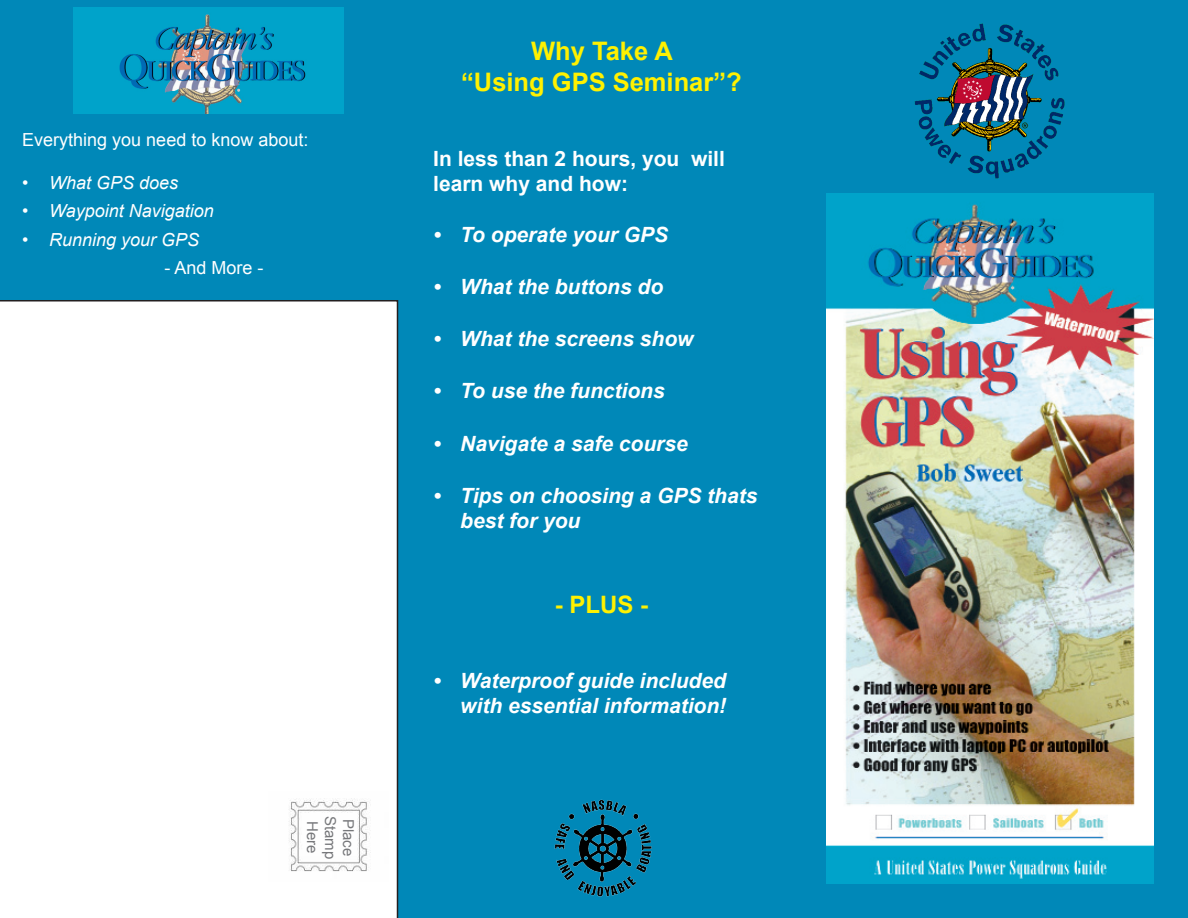
<style>
.page{position:relative;width:1188px;height:918px;background:#0088b8}
.page>*{position:absolute;margin:0;border:0;box-sizing:border-box;transform-origin:0 0}
.t1{font:700 25.5px "Arial";color:#fff101}
.t2{font:700 24px "Arial";color:#fff101}
.t3{font:italic 700 21px/25.2px "Arial";color:#fff}
.t4{font:700 21px/25.2px "Arial";color:#fff}
.t5{font:italic 18px "Arial";color:#fff}
.t6{font:18px "Arial";color:#fff}
.t7{font:15px "Arial";color:#77787b}
</style>
<div class="page">
<svg style="left:0;top:300px;width:398px;height:618px"></svg>
<img style="left:73px;top:7px;width:271px;height:107px">
<img style="left:269px;top:792px;width:119px;height:90px">
<img style="left:555px;top:800px;width:97px;height:97px">
<img style="left:826px;top:193px;width:328px;height:690px">
<img style="left:901px;top:11px;width:183px;height:181px">
<p class="t6" style="left:22px;top:128px;width:288px">Everything you need to know about:</p>
<p class="t5" style="left:22px;top:171px;width:158px">• What GPS does</p>
<p class="t5" style="left:22px;top:199px;width:193px">• Waypoint Navigation</p>
<p class="t5" style="left:22px;top:228px;width:179px">• Running your GPS</p>
<p class="t6" style="left:165px;top:256px;width:101px">- And More -</p>
<p class="t7" style="left:322px;top:821px;width:34px;rotate:90deg">Here</p>
<p class="t7" style="left:340px;top:816px;width:45px;rotate:90deg">Stamp</p>
<p class="t7" style="left:358px;top:819px;width:39px;rotate:90deg">Place</p>
<p class="t1" style="left:531px;top:34px;width:143px">Why Take A</p>
<p class="t1" style="left:461px;top:65px;width:282px">“Using GPS Seminar”?</p>
<p class="t4" style="left:433px;top:147px;width:293px">In less than 2 hours, you will learn why and how:</p>
<p class="t3" style="left:433px;top:223px;width:237px">• To operate your GPS</p>
<p class="t3" style="left:433px;top:275px;width:231px">• What the buttons do</p>
<p class="t3" style="left:433px;top:327px;width:262px">• What the screens show</p>
<p class="t3" style="left:433px;top:379px;width:233px">• To use the functions</p>
<p class="t3" style="left:433px;top:432px;width:256px">• Navigate a safe course</p>
<p class="t3" style="left:460px;top:484px;width:299px;text-indent:-27px">• Tips on choosing a GPS thats best for you</p>
<p class="t2" style="left:555px;top:588px;width:95px">- PLUS -</p>
<p class="t3" style="left:433px;top:669px;width:295px;text-align:right">• Waterproof guide included with essential information!</p>
</div>
